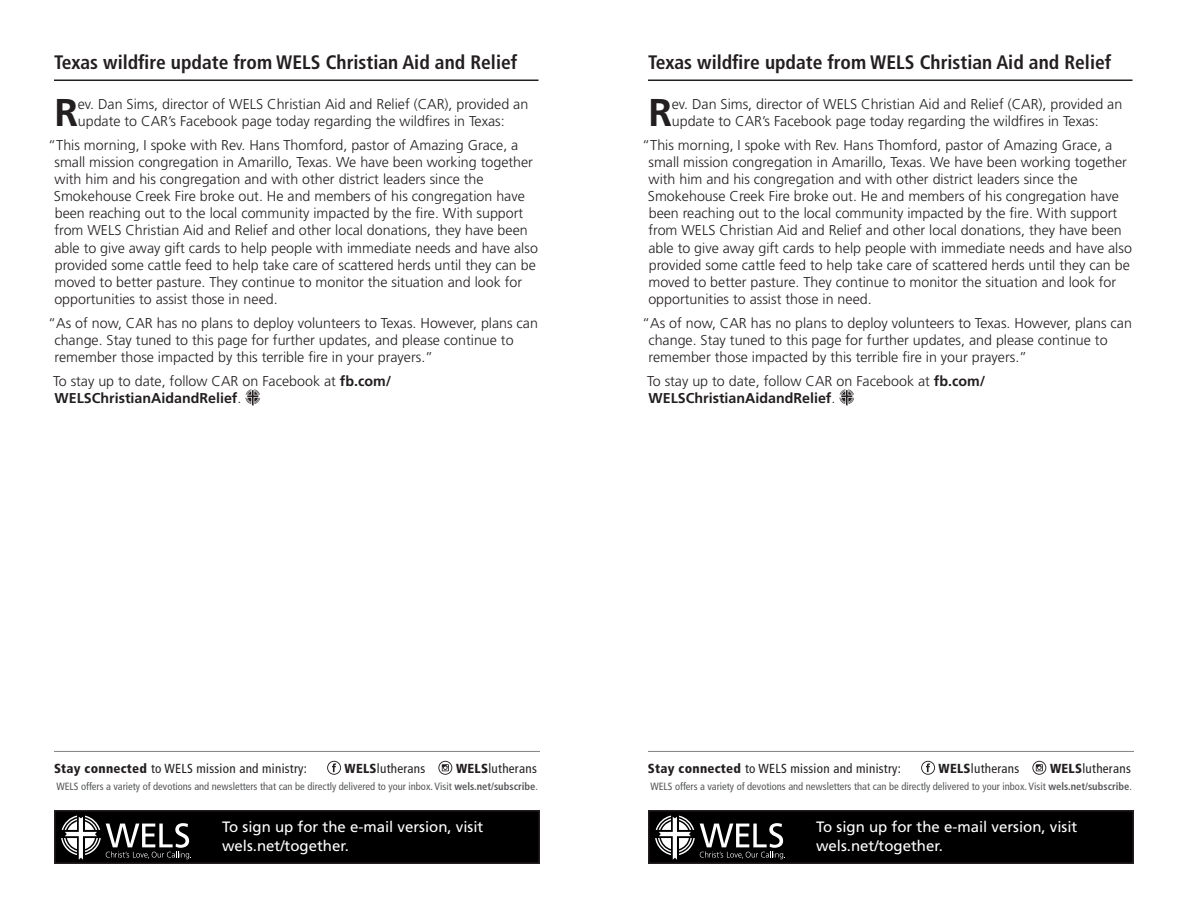
<style>
.page{position:relative;width:1188px;height:918px;background:#fff}
.page>*{position:absolute;margin:0;border:0;box-sizing:border-box;transform-origin:0 0}
.Together_text{font:700 38.7px "Frutiger LT Std";color:#231f20}
.Together_Head{font:700 condensed 19.5px "Frutiger LT Std";color:#231f20}
.t1{font:15px/18.8px "Frutiger LT Std";color:#fff}
.Together_text-2{font:300 14.25px/17.1px "Frutiger LT Std";color:#231f20}
.t2{font:condensed 13.05px "Frutiger LT Std";letter-spacing:.02em;color:#231f20}
.t3{font:condensed 10.5px "Frutiger LT Std";color:#57585a}
.s1{font-weight:700}
.s2{font-weight:900}
</style>
<div class="page">
<svg style="left:245px;top:389px;width:15px;height:17px"></svg>
<svg style="left:839px;top:389px;width:15px;height:17px"></svg>
<div style="left:55px;top:811px;width:484px;height:52px;background:#000"></div>
<div style="left:54px;top:810px;width:486px;height:54px;border:2px solid #231f20"></div>
<svg style="left:61px;top:816px;width:130px;height:44px"></svg>
<div style="left:649px;top:811px;width:484px;height:52px;background:#000"></div>
<div style="left:648px;top:810px;width:486px;height:54px;border:2px solid #231f20"></div>
<svg style="left:655px;top:816px;width:130px;height:44px"></svg>
<hr style="left:54px;top:80px;width:484px;height:1px;background:#231f20">
<hr style="left:648px;top:80px;width:484px;height:1px;background:#231f20">
<svg style="left:327px;top:761px;width:14px;height:14px"></svg>
<svg style="left:438px;top:761px;width:14px;height:14px"></svg>
<svg style="left:921px;top:761px;width:14px;height:14px"></svg>
<svg style="left:1032px;top:761px;width:14px;height:14px"></svg>
<hr style="left:54px;top:751px;width:486px;height:1px;background:#808285">
<hr style="left:648px;top:751px;width:486px;height:1px;background:#808285">
<p class="Together_Head" style="left:54px;top:50px;width:465px">Texas wildfire update from WELS Christian Aid and Relief</p>
<p class="Together_Head" style="left:648px;top:50px;width:465px">Texas wildfire update from WELS Christian Aid and Relief</p>
<p class="Together_text" style="left:54px;top:90px;width:25px">R</p>
<p class="Together_text-2" style="left:78px;top:96px;width:452px">ev. Dan Sims, director of WELS Christian Aid and Relief (CAR), provided an update to CAR’s Facebook page today regarding the wildfires in Texas:</p>
<p class="Together_text-2" style="left:54px;top:137px;width:486px;text-indent:-6px">“This morning, I spoke with Rev. Hans Thomford, pastor of Amazing Grace, a small mission congregation in Amarillo, Texas. We have been working together with him and his congregation and with other district leaders since the Smokehouse Creek Fire broke out. He and members of his congregation have been reaching out to the local community impacted by the fire. With support from WELS Christian Aid and Relief and other local donations, they have been able to give away gift cards to help people with immediate needs and have also provided some cattle feed to help take care of scattered herds until they can be moved to better pasture. They continue to monitor the situation and look for opportunities to assist those in need.</p>
<p class="Together_text-2" style="left:54px;top:314px;width:485px;text-indent:-6px">“As of now, CAR has no plans to deploy volunteers to Texas. However, plans can change. Stay tuned to this page for further updates, and please continue to remember those impacted by this terrible fire in your prayers.”</p>
<p class="Together_text-2" style="left:53px;top:372px;width:340px">To stay up to date, follow CAR on Facebook at <span class="s1">fb.com/<br>WELSChristianAidandRelief</span>.</p>
<p class="Together_text" style="left:648px;top:90px;width:25px">R</p>
<p class="Together_text-2" style="left:672px;top:96px;width:452px">ev. Dan Sims, director of WELS Christian Aid and Relief (CAR), provided an update to CAR’s Facebook page today regarding the wildfires in Texas:</p>
<p class="Together_text-2" style="left:648px;top:137px;width:486px;text-indent:-6px">“This morning, I spoke with Rev. Hans Thomford, pastor of Amazing Grace, a small mission congregation in Amarillo, Texas. We have been working together with him and his congregation and with other district leaders since the Smokehouse Creek Fire broke out. He and members of his congregation have been reaching out to the local community impacted by the fire. With support from WELS Christian Aid and Relief and other local donations, they have been able to give away gift cards to help people with immediate needs and have also provided some cattle feed to help take care of scattered herds until they can be moved to better pasture. They continue to monitor the situation and look for opportunities to assist those in need.</p>
<p class="Together_text-2" style="left:648px;top:314px;width:485px;text-indent:-6px">“As of now, CAR has no plans to deploy volunteers to Texas. However, plans can change. Stay tuned to this page for further updates, and please continue to remember those impacted by this terrible fire in your prayers.”</p>
<p class="Together_text-2" style="left:647px;top:372px;width:340px">To stay up to date, follow CAR on Facebook at <span class="s1">fb.com/<br>WELSChristianAidandRelief</span>.</p>
<p class="t2" style="left:54px;top:760px;width:254px"><span class="s2">Stay connected</span> to WELS mission and ministry:</p>
<p class="t2" style="left:345px;top:760px;width:82px"><span class="s2">WELS</span>lutherans</p>
<p class="t2" style="left:456px;top:760px;width:82px"><span class="s2">WELS</span>lutherans</p>
<p class="t2" style="left:648px;top:760px;width:254px"><span class="s2">Stay connected</span> to WELS mission and ministry:</p>
<p class="t2" style="left:939px;top:760px;width:82px"><span class="s2">WELS</span>lutherans</p>
<p class="t2" style="left:1050px;top:760px;width:82px"><span class="s2">WELS</span>lutherans</p>
<p class="t3" style="left:56px;top:780px;width:483px">WELS offers a variety of devotions and newsletters that can be directly delivered to your inbox. Visit <span class="s1">wels.net/subscribe</span>.</p>
<p class="t3" style="left:650px;top:780px;width:483px">WELS offers a variety of devotions and newsletters that can be directly delivered to your inbox. Visit <span class="s1">wels.net/subscribe</span>.</p>
<p class="t1" style="left:222px;top:818px;width:263px">To sign up for the e-mail version, visit wels.net/together.</p>
<p class="t1" style="left:816px;top:818px;width:263px">To sign up for the e-mail version, visit wels.net/together.</p>
</div>
